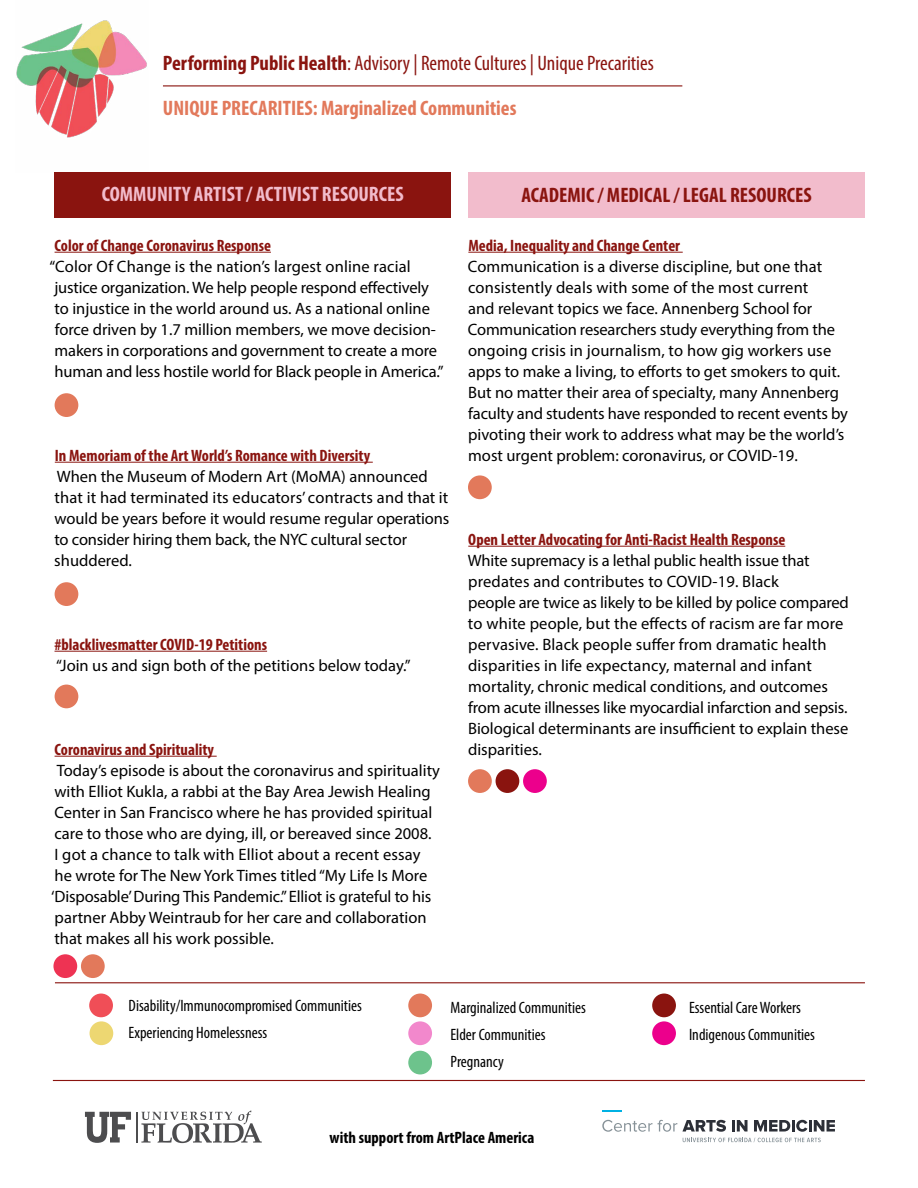
<style>
.page{position:relative;width:918px;height:1188px;background:#fff}
.page>*{position:absolute;margin:0;border:0;box-sizing:border-box;transform-origin:0 0}
.t1{font:condensed 21px/45px "Myriad Pro";color:#8a140f}
.t2{font:700 condensed 21px "Myriad Pro";color:#f2bccc}
.t3{font:700 condensed 21px "Myriad Pro";color:#8a140f}
.t4{font:16.5px/21px "Myriad Pro";color:#000}
.t5{font:700 condensed 16.5px "Myriad Pro";color:#8a140f}
.t6{font:condensed 16.5px/27px "Myriad Pro";color:#000}
.t7{font:700 condensed 16.5px "Myriad Pro";color:#000}
.s1{font-weight:700}
.s2{font-weight:700;color:#e2795b}
</style>
<div class="page">
<hr style="left:55px;top:252px;width:216px;height:1px;background:#8a140f">
<hr style="left:55px;top:462px;width:318px;height:1px;background:#8a140f">
<hr style="left:55px;top:651px;width:212px;height:1px;background:#8a140f">
<hr style="left:55px;top:756px;width:162px;height:1px;background:#8a140f">
<hr style="left:468px;top:252px;width:215px;height:1px;background:#8a140f">
<hr style="left:468px;top:546px;width:317px;height:1px;background:#8a140f">
<div style="left:55px;top:172px;width:396px;height:45px;background:#8a140f"></div>
<div style="left:468px;top:172px;width:397px;height:46px;background:#f2bccc"></div>
<hr style="left:163px;top:85px;width:519px;height:1px;background:#8a140f">
<hr style="left:136px;top:1112px;width:1px;height:31px;background:#4d4d4f">
<svg style="left:141px;top:1111px;width:121px;height:32px"></svg>
<svg style="left:85px;top:1112px;width:46px;height:31px"></svg>
<svg style="left:602px;top:1120px;width:50px;height:12px"></svg>
<svg style="left:658px;top:1120px;width:68px;height:12px"></svg>
<svg style="left:732px;top:1120px;width:16px;height:12px"></svg>
<svg style="left:754px;top:1120px;width:81px;height:12px"></svg>
<svg style="left:603px;top:1111px;width:19px;height:1px"></svg>
<svg style="left:683px;top:1138px;width:138px;height:4px"></svg>
<hr style="left:55px;top:982px;width:810px;height:1px;background:#8a140f">
<hr style="left:53px;top:1080px;width:812px;height:1px;background:#8a140f">
<div style="left:89px;top:994px;width:24px;height:23px;background:#f04e57;border-radius:50%"></div>
<div style="left:652px;top:1021px;width:24px;height:24px;background:#ec008c;border-radius:50%"></div>
<div style="left:408px;top:1021px;width:24px;height:24px;background:#f288cc;border-radius:50%"></div>
<div style="left:408px;top:994px;width:24px;height:23px;background:#e2795b;border-radius:50%"></div>
<div style="left:652px;top:994px;width:24px;height:23px;background:#8a140f;border-radius:50%"></div>
<div style="left:408px;top:1051px;width:24px;height:23px;background:#6dc38c;border-radius:50%"></div>
<div style="left:90px;top:1021px;width:23px;height:24px;background:#edd772;border-radius:50%"></div>
<img style="left:16px;top:20px;width:131px;height:118px">
<div style="left:55px;top:393px;width:23px;height:24px;background:#e2795b;border-radius:50%"></div>
<div style="left:55px;top:582px;width:23px;height:24px;background:#e2795b;border-radius:50%"></div>
<div style="left:55px;top:685px;width:23px;height:23px;background:#e2795b;border-radius:50%"></div>
<div style="left:468px;top:475px;width:24px;height:24px;background:#e2795b;border-radius:50%"></div>
<div style="left:81px;top:954px;width:24px;height:24px;background:#e2795b;border-radius:50%"></div>
<div style="left:53px;top:954px;width:24px;height:24px;background:#ee3353;border-radius:50%"></div>
<div style="left:523px;top:769px;width:24px;height:24px;background:#ec008c;border-radius:50%"></div>
<div style="left:496px;top:769px;width:23px;height:24px;background:#8a140f;border-radius:50%"></div>
<div style="left:468px;top:769px;width:24px;height:24px;background:#e2795b;border-radius:50%"></div>
<p class="t1" style="left:163px;top:40px;width:492px"><span class="s1">Performing Public Health</span>: Advisory | Remote Cultures | Unique Precarities<br><span class="s2">UNIQUE PRECARITIES: Marginalized Communities</span></p>
<p class="t2" style="left:102px;top:181px;width:303px">COMMUNITY ARTIST / ACTIVIST RESOURCES</p>
<p class="t3" style="left:521px;top:182px;width:292px">ACADEMIC / MEDICAL / LEGAL RESOURCES</p>
<p class="t5" style="left:55px;top:235px;width:218px">Color of Change Coronavirus Response</p>
<p class="t4" style="left:50px;top:255px;width:396px">“Color Of Change is the nation’s largest online racial justice organization. We help people respond effectively<br>to injustice in the world around us. As a national online force driven by 1.7 million members, we move decision&shy;makers in corporations and government to create a more human and less hostile world for Black people in America.”</p>
<p class="t5" style="left:55px;top:445px;width:317px">In Memoriam of the Art World’s Romance with Diversity</p>
<p class="t4" style="left:54px;top:465px;width:397px">When the Museum of Modern Art (MoMA) announced that it had terminated its educators’ contracts and that it would be years before it would resume regular operations to consider hiring them back, the NYC cultural sector shuddered.</p>
<p class="t5" style="left:55px;top:634px;width:214px">#blacklivesmatter COVID-19 Petitions</p>
<p class="t4" style="left:56px;top:654px;width:356px">“Join us and sign both of the petitions below today.”</p>
<p class="t5" style="left:55px;top:739px;width:161px">Coronavirus and Spirituality</p>
<p class="t4" style="left:51px;top:759px;width:390px;text-indent:5px">Today’s episode is about the coronavirus and spirituality with Elliot Kukla, a rabbi at the Bay Area Jewish Healing Center in San Francisco where he has provided spiritual care to those who are dying, ill, or bereaved since 2008.<br>I got a chance to talk with Elliot about a recent essay<br>he wrote for The New York Times titled “My Life Is More ‘Disposable’ During This Pandemic.” Elliot is grateful to his partner Abby Weintraub for her care and collaboration that makes all his work possible.</p>
<p class="t5" style="left:468px;top:235px;width:213px">Media, Inequality and Change Center</p>
<p class="t4" style="left:468px;top:255px;width:382px">Communication is a diverse discipline, but one that consistently deals with some of the most current<br>and relevant topics we face. Annenberg School for Communication researchers study everything from the ongoing crisis in journalism, to how gig workers use apps to make a living, to efforts to get smokers to quit.<br>But no matter their area of specialty, many Annenberg faculty and students have responded to recent events by pivoting their work to address what may be the world’s most urgent problem: coronavirus, or COVID-19.</p>
<p class="t5" style="left:468px;top:529px;width:318px">Open Letter Advocating for Anti-Racist Health Response</p>
<p class="t4" style="left:468px;top:549px;width:383px">White supremacy is a lethal public health issue that predates and contributes to COVID-19. Black<br>people are twice as likely to be killed by police compared to white people, but the effects of racism are far more pervasive. Black people suffer from dramatic health disparities in life expectancy, maternal and infant mortality, chronic medical conditions, and outcomes from acute illnesses like myocardial infarction and sepsis.<br>Biological determinants are insufficient to explain these disparities.</p>
<p class="t6" style="left:129px;top:992px;width:235px">Disability/Immunocompromised Communities<br>Experiencing Homelessness</p>
<p class="t6" style="left:451px;top:994px;width:137px">Marginalized Communities<br>Elder Communities<br>Pregnancy</p>
<p class="t7" style="left:330px;top:1127px;width:206px">with support from ArtPlace America</p>
<p class="t6" style="left:689px;top:993px;width:128px">Essential Care Workers<br>Indigenous Communities</p>
</div>
